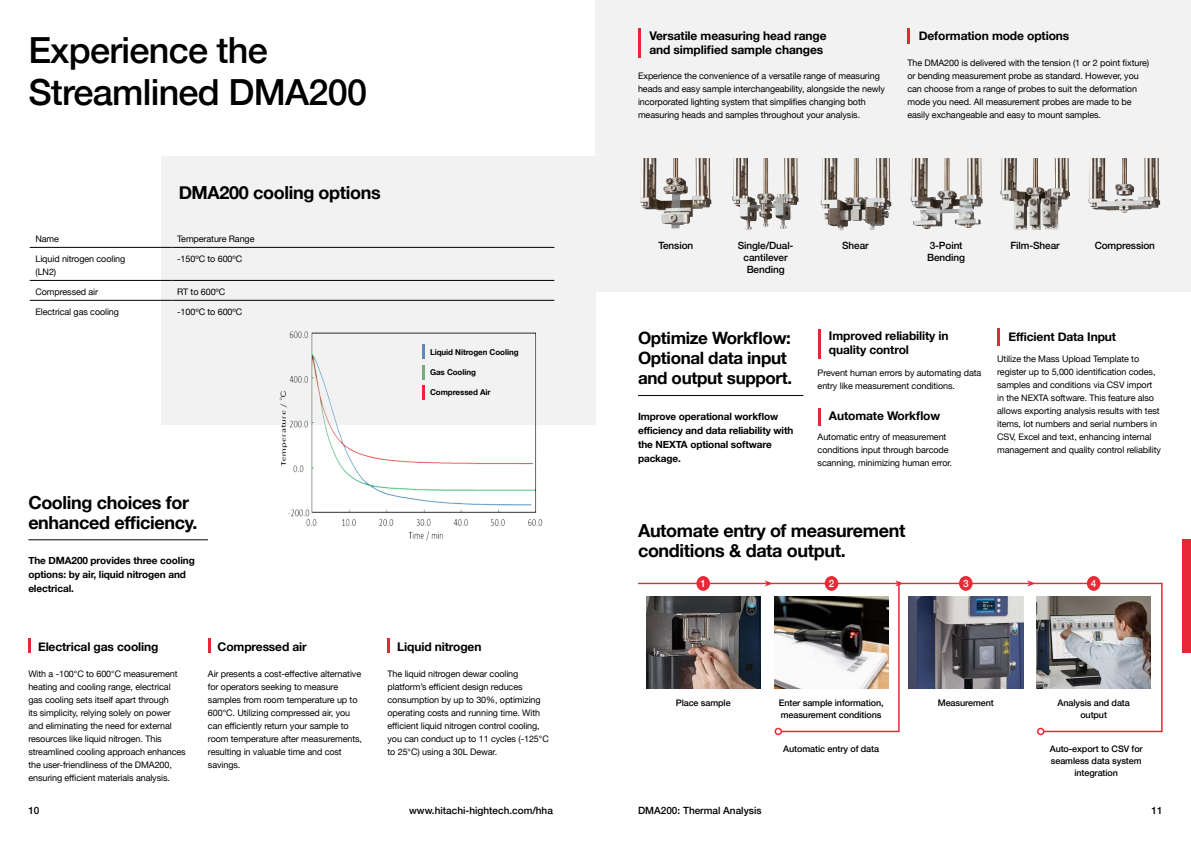
<style>
.page{position:relative;width:1191px;height:842px;background:#fff}
.page>*{position:absolute;margin:0;border:0;box-sizing:border-box;transform-origin:0 0}
.t1{font:500 36px/42px "Helvetica Neue";letter-spacing:-.02em;color:#000}
.t2{font:700 18px/20px "Helvetica Neue";letter-spacing:-.02em;color:#000}
.t3{font:700 17px/20px "Helvetica Neue";letter-spacing:-.02em;color:#000}
.t4{font:700 12px/14px "Helvetica Neue";letter-spacing:-.01em;color:#000}
.t5{font:700 10px/14px "Helvetica Neue";letter-spacing:-.01em;color:#000}
.t6{font:500 10px/12px "Helvetica Neue";letter-spacing:-.01em;color:#000;text-align:center}
.t7{font:500 10px "Helvetica Neue";color:#fff}
.t8{font:9px/13px "Helvetica Neue";letter-spacing:-.01em;color:#000}
.t9{font:500 9px/12px "Helvetica Neue";letter-spacing:-.01em;color:#000;text-align:center}
.t10{font:700 8px "Helvetica Neue";letter-spacing:-.01em;color:#000}
</style>
<div class="page">
<div style="left:161px;top:156px;width:434px;height:268px;background:#f2f2f2"></div>
<div style="left:595px;top:0;width:596px;height:291px;background:#f2f2f2"></div>
<div style="left:1182px;top:539px;width:9px;height:113px;background:#e62735"></div>
<hr style="left:30px;top:247px;width:141px;height:1px;background:#000">
<hr style="left:171px;top:247px;width:383px;height:1px;background:#000">
<hr style="left:30px;top:280px;width:141px;height:1px;background:#000">
<hr style="left:171px;top:280px;width:383px;height:1px;background:#000">
<hr style="left:30px;top:300px;width:141px;height:1px;background:#000">
<hr style="left:171px;top:300px;width:383px;height:1px;background:#000">
<hr style="left:28px;top:639px;width:3px;height:14px;background:#e62735">
<hr style="left:208px;top:639px;width:3px;height:14px;background:#e62735">
<hr style="left:387px;top:639px;width:3px;height:14px;background:#e62735">
<hr style="left:28px;top:539px;width:180px;height:1px;background:#000">
<hr style="left:638px;top:583px;width:129px;height:1px;background:#e62a36">
<svg style="left:764px;top:580px;width:9px;height:7px"></svg>
<hr style="left:771px;top:583px;width:126px;height:1px;background:#e62a36">
<svg style="left:895px;top:580px;width:9px;height:7px"></svg>
<hr style="left:781px;top:731px;width:118px;height:1px;background:#e62a36">
<div style="left:774px;top:728px;width:8px;height:7px;border:2px solid #e62a36;border-radius:50%"></div>
<hr style="left:1043px;top:731px;width:119px;height:1px;background:#e62a36">
<div style="left:1037px;top:728px;width:7px;height:7px;border:2px solid #e62a36;border-radius:50%"></div>
<hr style="left:902px;top:583px;width:127px;height:1px;background:#e62a36">
<svg style="left:1027px;top:580px;width:8px;height:7px"></svg>
<hr style="left:1029px;top:583px;width:133px;height:1px;background:#e62a36">
<hr style="left:898px;top:583px;width:1px;height:149px;background:#e62a37">
<hr style="left:1161px;top:583px;width:1px;height:149px;background:#e62a37">
<div style="left:696px;top:576px;width:14px;height:15px;background:#e62a37;border-radius:50%"></div>
<div style="left:824px;top:576px;width:14px;height:15px;background:#e62a37;border-radius:50%"></div>
<div style="left:959px;top:576px;width:13px;height:15px;background:#e62a37;border-radius:50%"></div>
<div style="left:1087px;top:576px;width:13px;height:15px;background:#e62a37;border-radius:50%"></div>
<img style="left:640px;top:158px;width:71px;height:70px">
<img style="left:732px;top:158px;width:66px;height:71px">
<img style="left:910px;top:158px;width:72px;height:71px">
<img style="left:820px;top:158px;width:71px;height:72px">
<img style="left:1000px;top:158px;width:70px;height:72px">
<img style="left:1088px;top:158px;width:72px;height:55px">
<img style="left:270px;top:331px;width:283px;height:210px">
<hr style="left:638px;top:28px;width:3px;height:30px;background:#e62735">
<hr style="left:907px;top:28px;width:3px;height:16px;background:#e62735">
<hr style="left:817px;top:329px;width:3px;height:29px;background:#e62735">
<hr style="left:817px;top:408px;width:3px;height:17px;background:#e62735">
<hr style="left:997px;top:329px;width:3px;height:17px;background:#e62735">
<hr style="left:638px;top:395px;width:165px;height:1px;background:#000">
<img style="left:908px;top:596px;width:115px;height:93px">
<img style="left:646px;top:596px;width:114px;height:93px">
<img style="left:774px;top:596px;width:114px;height:93px">
<img style="left:1037px;top:596px;width:113px;height:93px">
<h1 class="t1" style="left:28px;top:27px;width:340px">Experience the<br>Streamlined DMA200</h1>
<h2 class="t2" style="left:179px;top:183px;width:204px">DMA200 cooling options</h2>
<p class="t8" style="left:35px;top:233px;width:25px">Name</p>
<p class="t8" style="left:177px;top:233px;width:79px">Temperature Range</p>
<p class="t8" style="left:35px;top:252px;width:91px">Liquid nitrogen cooling (LN2)</p>
<p class="t8" style="left:177px;top:252px;width:67px">-150ºC to 600ºC</p>
<p class="t8" style="left:35px;top:285px;width:64px">Compressed air</p>
<p class="t8" style="left:177px;top:285px;width:50px">RT to 600ºC</p>
<p class="t8" style="left:35px;top:305px;width:85px">Electrical gas cooling</p>
<p class="t8" style="left:177px;top:305px;width:67px">-100ºC to 600ºC</p>
<p class="t10" style="left:430px;top:346px;width:90px">Liquid Nitrogen Cooling</p>
<p class="t10" style="left:430px;top:386px;width:62px">Compressed Air</p>
<p class="t10" style="left:430px;top:366px;width:47px">Gas Cooling</p>
<h2 class="t2" style="left:28px;top:493px;width:170px">Cooling choices for enhanced efficiency.</h2>
<p class="t5" style="left:28px;top:554px;width:168px">The DMA200 provides three cooling options: by air, liquid nitrogen and electrical.</p>
<h3 class="t4" style="left:38px;top:640px;width:122px">Electrical gas cooling</h3>
<p class="t8" style="left:28px;top:667px;width:159px">With a -100°C to 600°C measurement heating and cooling range, electrical gas cooling sets itself apart through<br>its simplicity, relying solely on power and eliminating the need for external resources like liquid nitrogen. This streamlined cooling approach enhances the user-friendliness of the DMA200, ensuring efficient materials analysis.</p>
<h3 class="t4" style="left:218px;top:640px;width:91px">Compressed air</h3>
<p class="t8" style="left:208px;top:667px;width:156px">Air presents a cost-effective alternative for operators seeking to measure samples from room temperature up to 600°C. Utilizing compressed air, you can efficiently return your sample to room temperature after measurements, resulting in valuable time and cost savings.</p>
<h3 class="t4" style="left:397px;top:640px;width:86px">Liquid nitrogen</h3>
<p class="t8" style="left:387px;top:667px;width:163px">The liquid nitrogen dewar cooling platform’s efficient design reduces consumption by up to 30%, optimizing operating costs and running time. With efficient liquid nitrogen control cooling, you can conduct up to 11 cycles (-125°C to 25°C) using a 30L Dewar.</p>
<h3 class="t4" style="left:649px;top:29px;width:179px">Versatile measuring head range and simplified sample changes</h3>
<h3 class="t4" style="left:918px;top:29px;width:152px">Deformation mode options</h3>
<p class="t8" style="left:638px;top:70px;width:248px">Experience the convenience of a versatile range of measuring heads and easy sample interchangeability, alongside the newly incorporated lighting system that simplifies changing both measuring heads and samples throughout your analysis.</p>
<p class="t8" style="left:907px;top:57px;width:243px">The DMA200 is delivered with the tension (1 or 2 point fixture) or bending measurement probe as standard. However, you can choose from a range of probes to suit the deformation mode you need. All measurement probes are made to be easily exchangeable and easy to mount samples.</p>
<p class="t6" style="left:658px;top:238px;width:36px">Tension</p>
<p class="t6" style="left:737px;top:238px;width:57px">Single/Dual-</p>
<p class="t6" style="left:842px;top:238px;width:28px">Shear</p>
<p class="t6" style="left:1010px;top:238px;width:51px">Film-Shear</p>
<p class="t6" style="left:743px;top:250px;width:45px">cantilever<br>Bending</p>
<p class="t6" style="left:927px;top:238px;width:39px;text-align:left">3-Point<br>Bending</p>
<p class="t6" style="left:1094px;top:238px;width:62px">Compression</p>
<h3 class="t3" style="left:638px;top:328px;width:156px">Optimize Workflow:<br>Optional data input and output support.</h3>
<p class="t5" style="left:638px;top:410px;width:157px">Improve operational workflow efficiency and data reliability with the NEXTA optional software package.</p>
<h3 class="t4" style="left:829px;top:329px;width:121px">Improved reliability in quality control</h3>
<p class="t8" style="left:817px;top:367px;width:165px">Prevent human errors by automating data entry like measurement conditions.</p>
<h3 class="t4" style="left:829px;top:409px;width:113px">Automate Workflow</h3>
<p class="t8" style="left:817px;top:430px;width:136px">Automatic entry of measurement conditions input through barcode scanning, minimizing human error.</p>
<h3 class="t4" style="left:1008px;top:330px;width:109px">Efficient Data Input</h3>
<p class="t8" style="left:997px;top:353px;width:165px">Utilize the Mass Upload Template to register up to 5,000 identification codes, samples and conditions via CSV import in the NEXTA software. This feature also allows exporting analysis results with test items, lot numbers and serial numbers in CSV, Excel and text, enhancing internal management and quality control reliability</p>
<h2 class="t2" style="left:638px;top:521px;width:269px">Automate entry of measurement conditions &amp; data output.</h2>
<p class="t7" style="left:700px;top:575px;width:7px">1</p>
<p class="t7" style="left:828px;top:575px;width:7px">2</p>
<p class="t7" style="left:963px;top:575px;width:7px">3</p>
<p class="t7" style="left:1091px;top:575px;width:7px">4</p>
<p class="t9" style="left:937px;top:696px;width:57px">Measurement</p>
<p class="t9" style="left:1057px;top:696px;width:74px">Analysis and data output</p>
<p class="t9" style="left:676px;top:696px;width:56px">Place sample</p>
<p class="t9" style="left:779px;top:696px;width:106px;text-align:left">Enter sample information, measurement conditions</p>
<p class="t9" style="left:783px;top:742px;width:97px">Automatic entry of data</p>
<p class="t9" style="left:1049px;top:742px;width:94px">Auto-export to CSV for seamless data system integration</p>
<p class="t6" style="left:28px;top:803px;width:13px">10</p>
<p class="t6" style="left:409px;top:803px;width:145px">www.hitachi-hightech.com/hha</p>
<p class="t6" style="left:638px;top:803px;width:125px">DMA200: Thermal Analysis</p>
<p class="t6" style="left:1151px;top:803px;width:13px">11</p>
</div>
